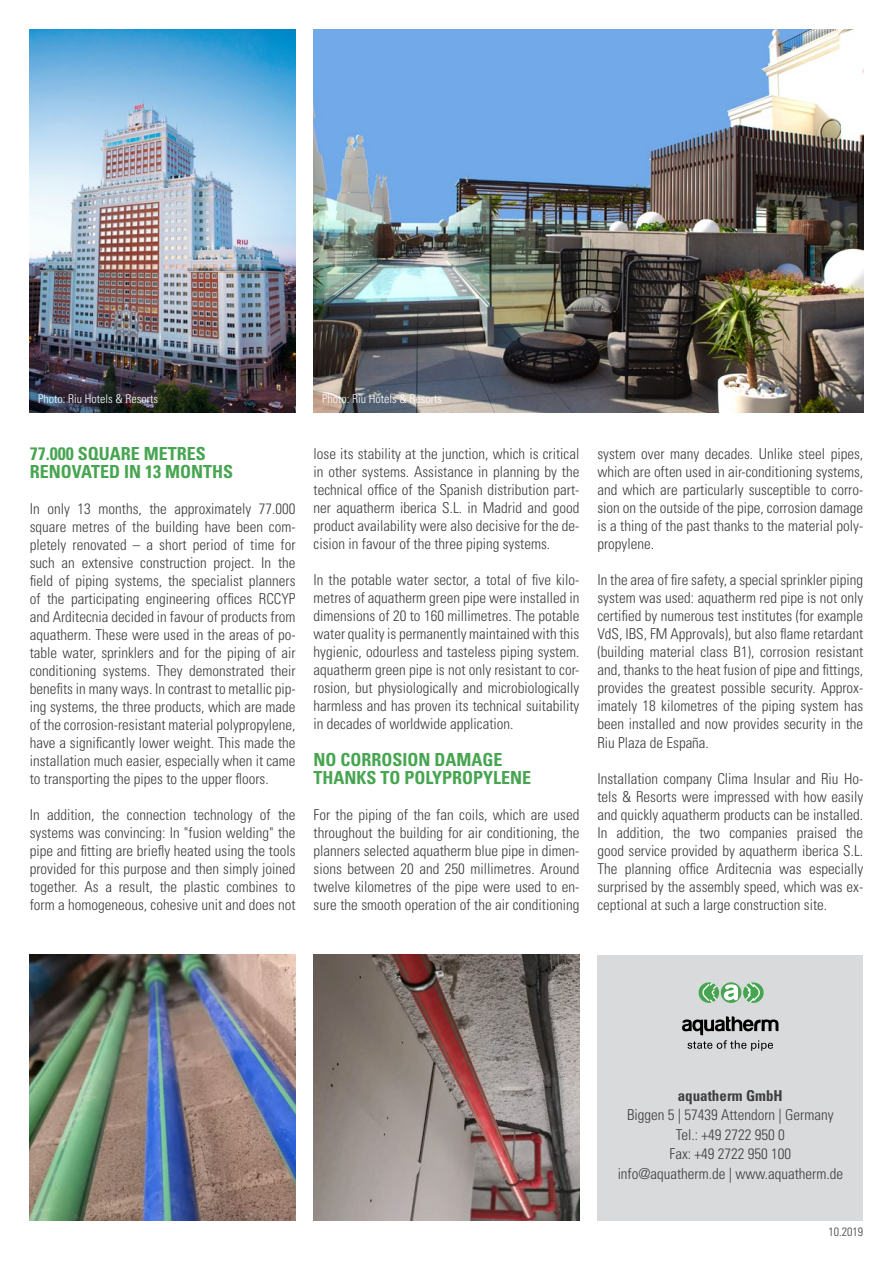
<style>
.page{position:relative;width:893px;height:1263px;background:#fff}
.page>*{position:absolute;margin:0;border:0;box-sizing:border-box;transform-origin:0 0}
.t1{font:700 condensed 18px/18px "Univers LT";color:#47a551}
.t2{font:300 condensed 15px/18px "Univers LT";color:#3e3d40;text-align:justify}
.t3{font:700 condensed 15px "Univers LT";color:#3e3d40}
.t4{font:300 condensed 12px "Univers LT";color:#fff}
.t5{font:300 condensed 12px "Univers LT";color:#3e3d40}
</style>
<div class="page">
<div style="left:597px;top:955px;width:266px;height:265px;background:#d9dadb"></div>
<svg style="left:698px;top:982px;width:66px;height:21px"></svg>
<svg style="left:682px;top:1016px;width:96px;height:34px"></svg>
<img style="left:30px;top:30px;width:266px;height:382px">
<img style="left:314px;top:30px;width:549px;height:382px">
<img style="left:30px;top:955px;width:266px;height:265px">
<img style="left:314px;top:955px;width:265px;height:265px">
<p class="t4" style="left:38px;top:391px;width:121px">Photo: Riu Hotels &amp; Resorts</p>
<p class="t4" style="left:322px;top:391px;width:121px">Photo: Riu Hotels &amp; Resorts</p>
<p class="t1" style="left:30px;top:444px;width:205px">77.000 SQUARE METRES<br>RENOVATED IN 13 MONTHS</p>
<p class="t2" style="left:30px;top:499px;width:267px">In only 13 months, the approximately 77.000 square metres of the building have been com&shy;pletely renovated – a short period of time for such an extensive construction project. In the field of piping systems, the specialist planners of the participating engineering offices RCCYP and Arditecnia decided in favour of products from aquatherm. These were used in the areas of po&shy;table water, sprinklers and for the piping of air conditioning systems. They demonstrated their benefits in many ways. In contrast to metallic pip&shy;ing systems, the three products, which are made of the corrosion-resistant material polypropylene, have a significantly lower weight. This made the installation much easier, especially when it came to transporting the pipes to the upper floors.</p>
<p class="t2" style="left:30px;top:805px;width:267px">In addition, the connection technology of the systems was convincing: In "fusion welding" the pipe and fitting are briefly heated using the tools provided for this purpose and then simply joined together. As a result, the plastic combines to form a homogeneous, cohesive unit and does not</p>
<p class="t2" style="left:314px;top:445px;width:267px">lose its stability at the junction, which is critical in other systems. Assistance in planning by the technical office of the Spanish distribution part&shy;ner aquatherm iberica S.L. in Madrid and good product availability were also decisive for the de&shy;cision in favour of the three piping systems.</p>
<p class="t2" style="left:314px;top:571px;width:267px">In the potable water sector, a total of five kilo&shy;metres of aquatherm green pipe were installed in dimensions of 20 to 160 millimetres. The potable water quality is permanently maintained with this hygienic, odourless and tasteless piping system. aquatherm green pipe is not only resistant to cor&shy;rosion, but physiologically and microbiologically harmless and has proven its technical suitability in decades of worldwide application.</p>
<p class="t1" style="left:314px;top:750px;width:219px">NO CORROSION DAMAGE<br>THANKS TO POLYPROPYLENE</p>
<p class="t2" style="left:314px;top:805px;width:267px">For the piping of the fan coils, which are used throughout the building for air conditioning, the planners selected aquatherm blue pipe in dimen&shy;sions between 20 and 250 millimetres. Around twelve kilometres of the pipe were used to en&shy;sure the smooth operation of the air conditioning</p>
<p class="t2" style="left:597px;top:445px;width:267px">system over many decades. Unlike steel pipes, which are often used in air-conditioning systems, and which are particularly susceptible to corro&shy;sion on the outside of the pipe, corrosion damage is a thing of the past thanks to the material poly&shy;propylene.</p>
<p class="t2" style="left:597px;top:571px;width:267px">In the area of fire safety, a special sprinkler piping system was used: aquatherm red pipe is not only certified by numerous test institutes (for example VdS, IBS, FM Approvals), but also flame retardant (building material class B1), corrosion resistant and, thanks to the heat fusion of pipe and fittings, provides the greatest possible security. Approx&shy;imately 18 kilometres of the piping system has been installed and now provides security in the Riu Plaza de España.</p>
<p class="t2" style="left:597px;top:769px;width:267px">Installation company Clima Insular and Riu Ho&shy;tels &amp; Resorts were impressed with how easily and quickly aquatherm products can be installed.<br>In addition, the two companies praised the good service provided by aquatherm iberica S.L.<br>The planning office Arditecnia was especially surprised by the assembly speed, which was ex&shy;ceptional at such a large construction site.</p>
<p class="t3" style="left:678px;top:1086px;width:106px">aquatherm GmbH</p>
<p class="t2" style="left:618px;top:1105px;width:227px;line-height:19.5px;text-align:center">Biggen 5 | 57439 Attendorn | Germany<br>Tel.: +49 2722 950 0<br>Fax: +49 2722 950 100 info@aquatherm.de | www.aquatherm.de</p>
<p class="t5" style="left:829px;top:1225px;width:36px">10.2019</p>
</div>
